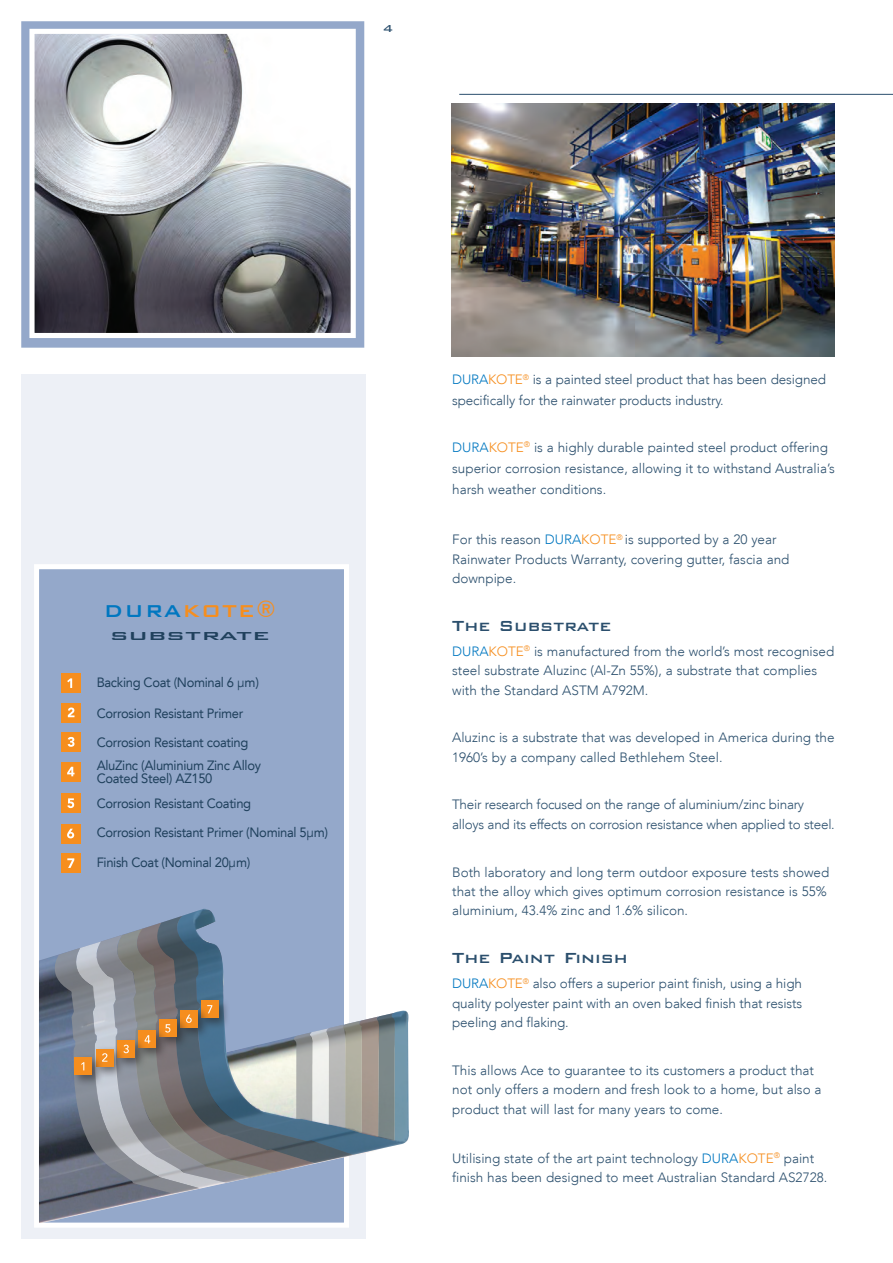
<style>
.page{position:relative;width:893px;height:1263px;background:#fff}
.page>*{position:absolute;margin:0;border:0;box-sizing:border-box;transform-origin:0 0}
.t1{font:500 22.95px "Bank Gothic BT";letter-spacing:.05em;color:#f68e1e}
.t2{font:500 19.5px "Bank Gothic BT";color:#2b4f6d}
.t3{font:500 18.9px "Bank Gothic BT";color:#20415d;scale:1.5 1}
.t4{font:300 13.5px/19.5px "Avenir LT Std";color:#2b4f6d}
.t5{font:13.5px/13.5px "Avenir LT Std";letter-spacing:-.025em;color:#20415d;scale:.96 1}
.t6{font:300 13.5px/19.5px "Avenir LT Std";letter-spacing:-.02em;color:#2b4f6d}
.t7{font:500 13.5px "Bank Gothic BT";color:#2b4f6d}
.s1{color:#0077c0}
.s2{font-weight:300}
.s3{color:#f68e1e}
</style>
<div class="page">
<div style="left:21px;top:374px;width:345px;height:865px;background:#edf0f6"></div>
<hr style="left:459px;top:94px;width:434px;height:1px;background:#2b4f6d">
<div style="left:34px;top:564px;width:315px;height:664px;background:#94a8ca;border:5px solid #fff"></div>
<div style="left:21px;top:21px;width:343px;height:327px;background:#94a8ca;border:4px solid #94a8ca"></div>
<img style="left:35px;top:35px;width:315px;height:297px">
<div style="left:29px;top:29px;width:327px;height:309px;border:5px solid #fff"></div>
<div style="left:61px;top:673px;width:20px;height:20px;background:#f68e1e"></div>
<div style="left:61px;top:703px;width:20px;height:19px;background:#f68e1e"></div>
<div style="left:61px;top:732px;width:20px;height:19px;background:#f68e1e"></div>
<div style="left:61px;top:762px;width:20px;height:19px;background:#f68e1e"></div>
<div style="left:61px;top:793px;width:20px;height:20px;background:#f68e1e"></div>
<div style="left:61px;top:824px;width:20px;height:19px;background:#f68e1e"></div>
<div style="left:61px;top:853px;width:20px;height:20px;background:#f68e1e"></div>
<img style="left:39px;top:909px;width:310px;height:314px">
<svg style="left:177px;top:909px;width:232px;height:237px"></svg>
<svg style="left:157px;top:916px;width:196px;height:7px"></svg>
<svg style="left:55px;top:923px;width:340px;height:270px"></svg>
<img style="left:451px;top:103px;width:384px;height:253px">
<svg style="left:67px;top:678px;width:5px;height:10px"></svg>
<svg style="left:68px;top:707px;width:6px;height:10px"></svg>
<svg style="left:68px;top:737px;width:6px;height:10px"></svg>
<svg style="left:67px;top:767px;width:7px;height:9px"></svg>
<svg style="left:67px;top:798px;width:7px;height:10px"></svg>
<svg style="left:67px;top:858px;width:7px;height:10px"></svg>
<svg style="left:67px;top:829px;width:7px;height:9px"></svg>
<p class="t7" style="left:383px;top:21px;width:12px">4</p>
<h1 class="t1" style="left:104px;top:598px;width:173px"><span class="s1">DURA</span>KOTE®</h1>
<h3 class="t3" style="left:110px;top:625px;width:108px">substrate</h3>
<p class="t5" style="left:97px;top:676px;width:170px">Backing Coat (Nominal 6 <span class="s2">µ</span>m)</p>
<p class="t5" style="left:97px;top:699px;width:159px;line-height:29.1px">Corrosion Resistant Primer<br>Corrosion Resistant coating</p>
<p class="t5" style="left:97px;top:758px;width:173px">AluZinc (Aluminium Zinc Alloy<br>Coated Steel) AZ150</p>
<p class="t5" style="left:97px;top:789px;width:243px;line-height:29.4px">Corrosion Resistant Coating<br>Corrosion Resistant Primer (Nominal 5<span class="s2">µ</span>m)</p>
<p class="t5" style="left:97px;top:856px;width:162px">Finish Coat (Nominal 20<span class="s2">µ</span>m)</p>
<p class="t4" style="left:452px;top:369px;width:375px;line-height:21px"><span class="s1">DURA</span><span class="s3">KOTE</span><sup>®</sup> is a painted steel product that has been designed specifically for the rainwater products industry.</p>
<p class="t4" style="left:452px;top:437px;width:384px;line-height:21px"><span class="s1">DURA</span><span class="s3">KOTE</span><sup>®</sup> is a highly durable painted steel product offering superior corrosion resistance, allowing it to withstand Australia’s harsh weather conditions.</p>
<p class="t4" style="left:452px;top:530px;width:339px">For this reason <span class="s1">DURA</span><span class="s3">KOTE</span><sup>®</sup> is supported by a 20 year<br>Rainwater Products Warranty, covering gutter, fascia and downpipe.</p>
<h2 class="t2" style="left:452px;top:615px;width:161px">The Substrate</h2>
<p class="t4" style="left:452px;top:642px;width:384px"><span class="s1">DURA</span><span class="s3">KOTE</span><sup>®</sup> is manufactured from the world’s most recognised steel substrate Aluzinc (Al-Zn 55%), a substrate that complies with the Standard ASTM A792M.</p>
<p class="t4" style="left:452px;top:728px;width:384px">Aluzinc is a substrate that was developed in America during the<br>1960’s by a company called Bethlehem Steel.</p>
<p class="t6" style="left:452px;top:795px;width:384px">Their research focused on the range of aluminium/zinc binary alloys and its effects on corrosion resistance when applied to steel.</p>
<p class="t4" style="left:452px;top:862px;width:379px">Both laboratory and long term outdoor exposure tests showed that the alloy which gives optimum corrosion resistance is 55% aluminium, 43.4% zinc and 1.6% silicon.</p>
<h2 class="t2" style="left:452px;top:947px;width:177px">The Paint Finish</h2>
<p class="t4" style="left:452px;top:974px;width:352px;text-align:justify"><span class="s1">DURA</span><span class="s3">KOTE</span><sup>®</sup> also offers a superior paint finish, using a high quality polyester paint with an oven baked finish that resists peeling and flaking.</p>
<p class="t4" style="left:452px;top:1060px;width:371px">This allows Ace to guarantee to its customers a product that not only offers a modern and fresh look to a home, but also a product that will last for many years to come.</p>
<p class="t4" style="left:452px;top:1148px;width:377px">Utilising state of the art paint technology <span class="s1">DURA</span><span class="s3">KOTE</span><sup>®</sup> paint finish has been designed to meet Australian Standard AS2728.</p>
</div>
